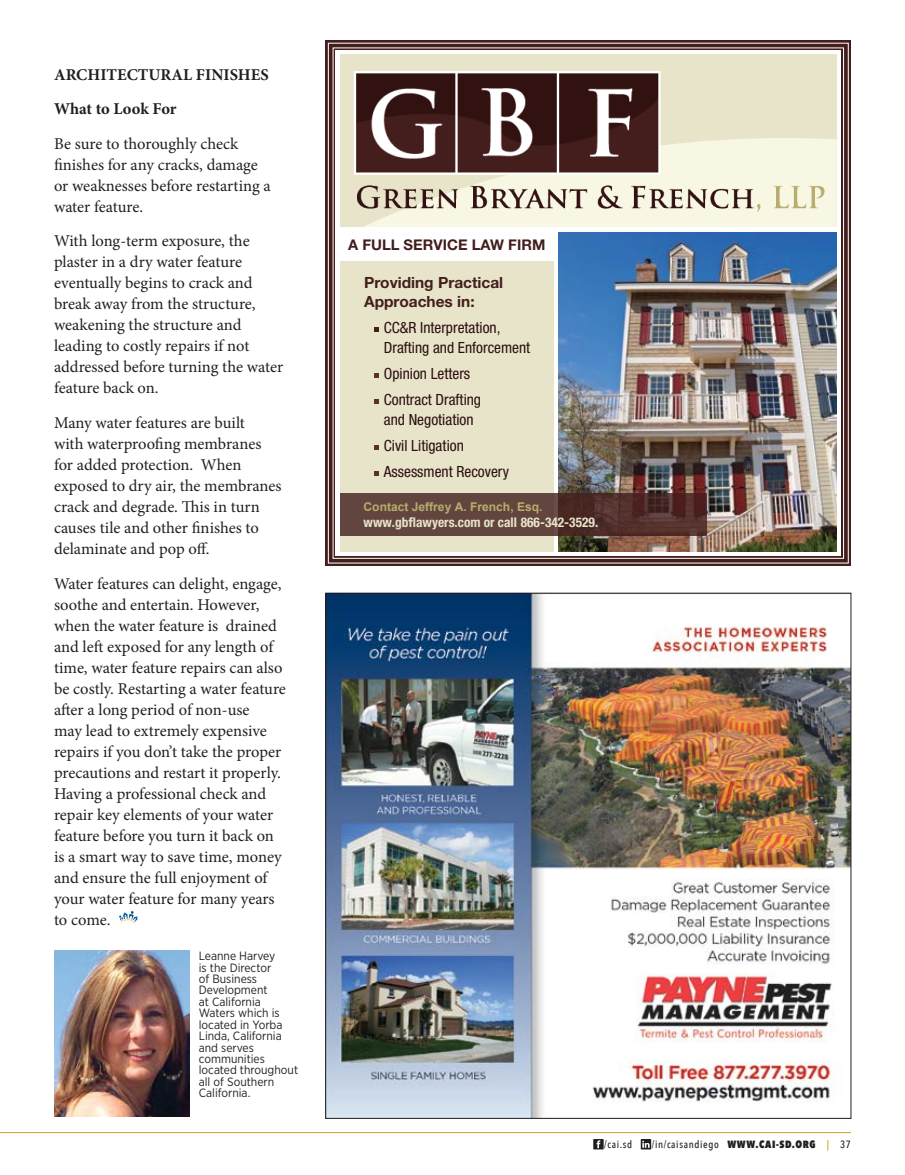
<style>
.page{position:relative;width:905px;height:1175px;background:#fff}
.page>*{position:absolute;margin:0;border:0;box-sizing:border-box;transform-origin:0 0}
.t1{font:16.5px/21px "Minion Pro";letter-spacing:-.005em;color:#231f20}
.t2{font:700 16.5px/34.5px "Minion Pro";color:#231f20}
.t3{font:condensed 15.45px/26px "Helvetica Neue LT Std";color:#2b0f0f}
.t4{font:700 15.45px/19.6px "Helvetica Neue LT Std";color:#431e1d}
.t5{font:700 14.7px "Helvetica Neue LT Std";color:#431e1d}
.t6{font:700 condensed 13.35px "Helvetica Neue LT Std";color:#e7e4ca}
.t7{font:12px/11.4px "Gotham Narrow";color:#231f20}
.t8{font:700 12px "Arial";color:#b7ad6d}
.t9{font:500 10.5px "Avenir Next Condensed";letter-spacing:.06em;color:#231f20}
.s1{font-family:"Arial";font-stretch:normal}
.s2{font-weight:800}
.s3{color:#cb9d2c}
</style>
<div class="page">
<svg style="left:593px;top:1139px;width:10px;height:10px"></svg>
<svg style="left:640px;top:1139px;width:11px;height:10px"></svg>
<hr style="left:0;top:1132px;width:850px;height:1px;background:#cb9d2c">
<svg style="left:326px;top:40px;width:524px;height:526px;background:#6a4d4c"></svg>
<div style="left:336px;top:51px;width:504px;height:504px;background:#fff"></div>
<img style="left:558px;top:232px;width:278px;height:319px">
<img style="left:340px;top:55px;width:496px;height:172px">
<div style="left:340px;top:261px;width:213px;height:290px;background:#e7e4ca"></div>
<svg style="left:374px;top:328px;width:4px;height:4px"></svg>
<svg style="left:374px;top:373px;width:4px;height:5px"></svg>
<svg style="left:374px;top:399px;width:4px;height:5px"></svg>
<svg style="left:374px;top:445px;width:4px;height:4px"></svg>
<svg style="left:374px;top:471px;width:4px;height:4px"></svg>
<svg style="left:340px;top:493px;width:367px;height:43px;background:#5a3a35"></svg>
<img style="left:327px;top:595px;width:522px;height:521px">
<img style="left:54px;top:950px;width:136px;height:166px">
<svg style="left:119px;top:911px;width:18px;height:13px"></svg>
<p class="t2" style="left:54px;top:57px;width:216px">ARCHITECTURAL FINISHES<br>What to Look For</p>
<p class="t1" style="left:54px;top:133px;width:218px">Be sure to thoroughly check finishes for any cracks, damage or weaknesses before restarting a water feature.</p>
<p class="t1" style="left:54px;top:231px;width:231px">With long-term exposure, the plaster in a dry water feature eventually begins to crack and break away from the structure, weakening the structure and leading to costly repairs if not addressed before turning the water feature back on.</p>
<p class="t1" style="left:54px;top:412px;width:229px">Many water features are built<br>with waterproofing membranes for added protection. When exposed to dry air, the membranes crack and degrade. This in turn causes tile and other finishes to delaminate and pop off.</p>
<p class="t1" style="left:54px;top:573px;width:233px">Water features can delight, engage, soothe and entertain. However, when the water feature is drained and left exposed for any length of time, water feature repairs can also be costly. Restarting a water feature after a long period of non-use<br>may lead to extremely expensive repairs if you don’t take the proper precautions and restart it properly.<br>Having a professional check and repair key elements of your water feature before you turn it back on is a smart way to save time, money and ensure the full enjoyment of your water feature for many years to come.</p>
<p class="t7" style="left:199px;top:950px;width:101px">Leanne Harvey<br>is the Director<br>of Business<br>Development<br>at California<br>Waters which is located in Yorba<br>Linda, California and serves communities located throughout all of Southern<br>California.</p>
<p class="t5" style="left:348px;top:236px;width:199px">A FULL SERVICE LAW FIRM</p>
<p class="t4" style="left:364px;top:272px;width:140px">Providing Practical<br>Approaches in:</p>
<p class="t3" style="left:384px;top:318px;width:148px;line-height:19.6px">CC&amp;R Interpretation,<br>Drafting and Enforcement</p>
<p class="t3" style="left:384px;top:360px;width:99px">Opinion Letters<br>Contract Drafting</p>
<p class="t3" style="left:384px;top:406px;width:127px">and Negotiation<br>Civil Litigation<br>Assessment Recovery</p>
<p class="t8" style="left:363px;top:498px;width:180px">Contact Jeffrey A. French, Esq.</p>
<p class="t6" style="left:363px;top:514px;width:236px">www.gb<span class="s1">f</span>lawyers.com or call 866-342-3529.</p>
<p class="t9" style="left:604px;top:1137px;width:29px">/cai.sd</p>
<p class="t9" style="left:651px;top:1137px;width:201px">/in/caisandiego <span class="s2">WWW.CAI-SD.ORG</span> <span class="s3">|</span> 37</p>
</div>
